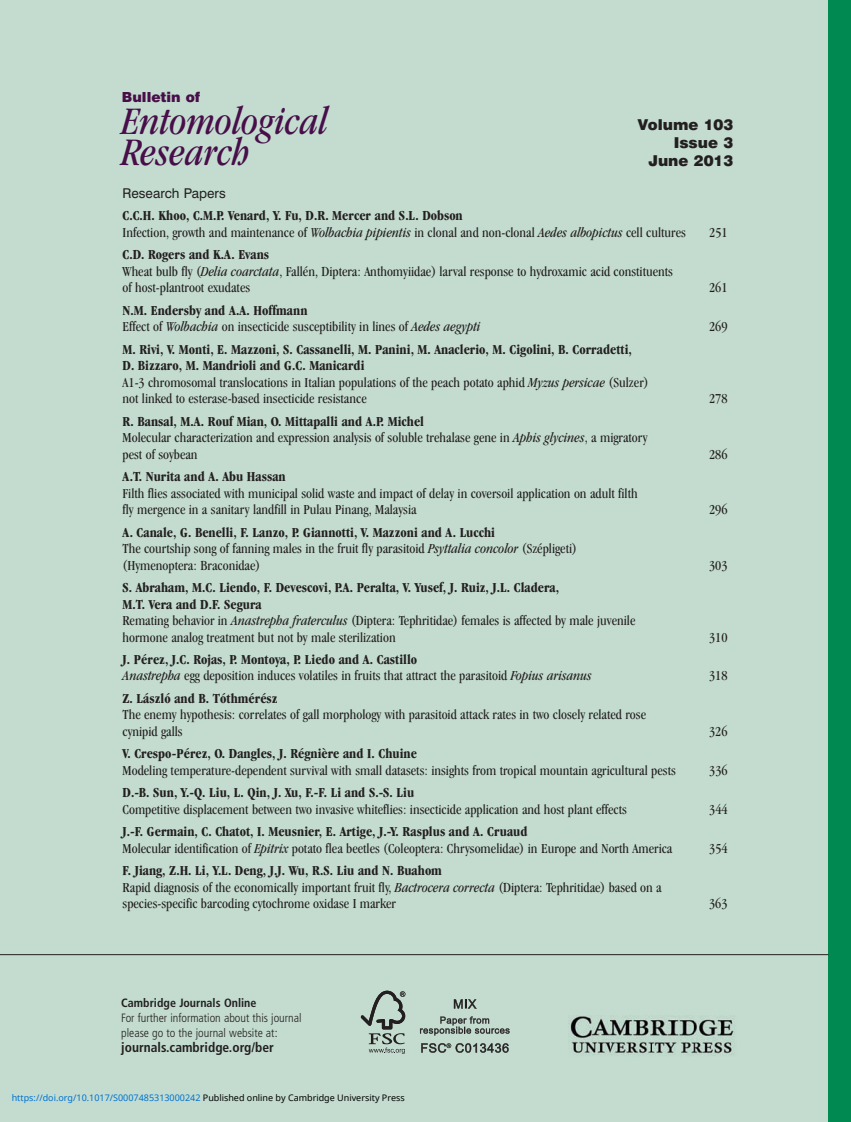
<style>
.page{position:relative;width:851px;height:1122px;background:#fff}
.page>*{position:absolute;margin:0;border:0;box-sizing:border-box;transform-origin:0 0}
.t1{font:italic condensed 40.5px/31.8px "Garamond IT Cby BT";color:#480e4a}
.t2{font:900 15px/18px "Swiss 721 BT";color:#231f20;text-align:right}
.t3{font:condensed 14.25px/16.5px "Garamond IT Cby BT";color:#231f20}
.t4{font:700 condensed 14.25px "Garamond IT Cby BT";color:#231f20}
.t5{font:900 13.95px "Swiss 721 BT";color:#480e4a}
.t6{font:700 condensed 13.5px "Frutiger";color:#231f20}
.t7{font:13.5px "Swiss 721 BT";color:#231f20}
.t8{font:300 condensed 12px/15px "Frutiger";color:#231f20}
.t9{font:700 condensed 12px "Frutiger";color:#231f20}
.t10{font:9px "Noto Sans";color:#0172cf}
.s1{font-weight:700}
.s2{font-style:italic}
.s3{color:#000}
</style>
<div class="page">
<div style="left:0;top:0;width:834px;height:1122px;background:#c3dccf"></div>
<div style="left:828px;top:0;width:22px;height:1122px;background:#008a52"></div>
<hr style="left:0;top:954px;width:828px;height:1px;background:#231f20">
<img style="left:570px;top:1016px;width:165px;height:40px">
<svg style="left:361px;top:991px;width:44px;height:63px"></svg>
<svg style="left:454px;top:999px;width:23px;height:10px"></svg>
<svg style="left:420px;top:1016px;width:89px;height:20px"></svg>
<svg style="left:421px;top:1043px;width:87px;height:10px"></svg>
<p class="t5" style="left:122px;top:92px;width:80px">Bulletin of</p>
<h1 class="t1" style="left:122px;top:108px;width:208px">Entomological<br>Research</h1>
<p class="t2" style="left:637px;top:117px;width:97px">Volume 103<br>Issue 3<br>June 2013</p>
<p class="t7" style="left:122px;top:188px;width:105px">Research Papers</p>
<p class="t3" style="left:122px;top:209px;width:565px"><span class="s1">C.C.H. Khoo, C.M.P. Venard, Y. Fu, D.R. Mercer and S.L. Dobson<br></span>Infection, growth and maintenance of <span class="s2">Wolbachia pipientis</span> in clonal and non-clonal <span class="s2">Aedes albopictus</span> cell cultures</p>
<p class="t3" style="left:122px;top:248px;width:552px"><span class="s1">C.D. Rogers and K.A. Evans<br></span>Wheat bulb fly (<span class="s2">Delia coarctata</span>, Fallén, Diptera: Anthomyiidae) larval response to hydroxamic acid constituents of host-plantroot exudates</p>
<p class="t3" style="left:122px;top:303px;width:359px"><span class="s1">N.M. Endersby and A.A. Hoffmann<br></span>Effect of <span class="s2">Wolbachia</span> on insecticide susceptibility in lines of <span class="s2">Aedes aegypti</span></p>
<p class="t3" style="left:122px;top:342px;width:527px"><span class="s1">M. Rivi, V. Monti, E. Mazzoni, S. Cassanelli, M. Panini, M. Anaclerio, M. Cigolini, B. Corradetti,<br>D. Bizzaro, M. Mandrioli and G.C. Manicardi<br></span>A1-3 chromosomal translocations in Italian populations of the peach potato aphid <span class="s2">Myzus persicae</span> (Sulzer) not linked to esterase-based insecticide resistance</p>
<p class="t3" style="left:122px;top:414px;width:526px"><span class="s1">R. Bansal, M.A. Rouf Mian, O. Mittapalli and A.P. Michel<br></span>Molecular characterization and expression analysis of soluble trehalase gene in <span class="s2">Aphis glycines</span>, a migratory pest of soybean</p>
<p class="t4" style="left:122px;top:471px;width:165px">A.T. Nurita and A. Abu Hassan</p>
<p class="t3" style="left:122px;top:486px;width:516px">Filth flies associated with municipal solid waste and impact of delay in coversoil application on adult filth fly mergence in a sanitary landfill in Pulau Pinang, Malaysia</p>
<p class="t3" style="left:122px;top:525px;width:456px"><span class="s1">A. Canale, G. Benelli, F. Lanzo, P. Giannotti, V. Mazzoni and A. Lucchi<br></span>The courtship song of fanning males in the fruit fly parasitoid <span class="s2">Psyttalia concolor</span> (Szépligeti) (Hymenoptera: Braconidae)</p>
<p class="t3" style="left:122px;top:580px;width:514px"><span class="s1">S. Abraham, M.C. Liendo, F. Devescovi, P.A. Peralta, V. Yusef, J. Ruiz, J.L. Cladera,<br>M.T. Vera and D.F. Segura<br></span>Remating behavior in <span class="s2">Anastrepha fraterculus</span> (Diptera: Tephritidae) females is affected by male juvenile hormone analog treatment but not by male sterilization</p>
<p class="t3" style="left:122px;top:652px;width:470px"><span class="s1">J. Pérez, J.C. Rojas, P. Montoya, P. Liedo and A. Castillo<br></span><span class="s2">Anastrepha</span> egg deposition induces volatiles in fruits that attract the parasitoid <span class="s2">Fopius arisanus</span></p>
<p class="t4" style="left:122px;top:693px;width:157px">Z. László and B. Tóthmérész</p>
<p class="t3" style="left:122px;top:708px;width:525px">The enemy hypothesis: correlates of gall morphology with parasitoid attack rates in two closely related rose cynipid galls</p>
<p class="t3" style="left:709px;top:225px;width:20px">251</p>
<p class="t3" style="left:709px;top:281px;width:20px">261</p>
<p class="t3" style="left:709px;top:320px;width:20px">269</p>
<p class="t3" style="left:709px;top:391px;width:20px">278</p>
<p class="t3" style="left:709px;top:447px;width:20px">286</p>
<p class="t3" style="left:709px;top:502px;width:20px">296</p>
<p class="t3" style="left:709px;top:558px;width:20px">303</p>
<p class="t3" style="left:709px;top:630px;width:20px">310</p>
<p class="t3" style="left:709px;top:669px;width:20px">318</p>
<p class="t3" style="left:709px;top:724px;width:20px">326</p>
<p class="t4" style="left:122px;top:748px;width:296px">V. Crespo-Pérez, O. Dangles, J. Régnière and I. Chuine</p>
<p class="t3" style="left:122px;top:763px;width:554px">Modeling temperature-dependent survival with small datasets: insights from tropical mountain agricultural pests</p>
<p class="t3" style="left:709px;top:763px;width:20px">336</p>
<p class="t4" style="left:122px;top:787px;width:293px">D.-B. Sun, Y.-Q. Liu, L. Qin, J. Xu, F.-F. Li and S.-S. Liu</p>
<p class="t3" style="left:122px;top:802px;width:506px">Competitive displacement between two invasive whiteflies: insecticide application and host plant effects</p>
<p class="t3" style="left:709px;top:802px;width:20px">344</p>
<p class="t3" style="left:122px;top:825px;width:551px"><span class="s1">J.-F. Germain, C. Chatot, I. Meusnier, E. Artige, J.-Y. Rasplus and A. Cruaud<br></span>Molecular identification of <span class="s2">Epitrix</span> potato flea beetles (Coleoptera: Chrysomelidae) in Europe and North America</p>
<p class="t3" style="left:709px;top:841px;width:20px">354</p>
<p class="t3" style="left:122px;top:864px;width:540px"><span class="s1">F. Jiang, Z.H. Li, Y.L. Deng, J.J. Wu, R.S. Liu and N. Buahom<br></span>Rapid diagnosis of the economically important fruit fly, <span class="s2">Bactrocera correcta</span> (Diptera: Tephritidae) based on a species-specific barcoding cytochrome oxidase I marker</p>
<p class="t9" style="left:121px;top:998px;width:137px">Cambridge Journals Online</p>
<p class="t8" style="left:121px;top:1012px;width:182px">For further information about this journal please go to the journal website at:</p>
<p class="t6" style="left:121px;top:1042px;width:154px">journals.cambridge.org/ber</p>
<p class="t10" style="left:12px;top:1091px;width:394px">https://doi.org/10.1017/S0007485313000242 <span class="s3">Published online by Cambridge University Press</span></p>
<p class="t3" style="left:709px;top:897px;width:20px">363</p>
</div>
